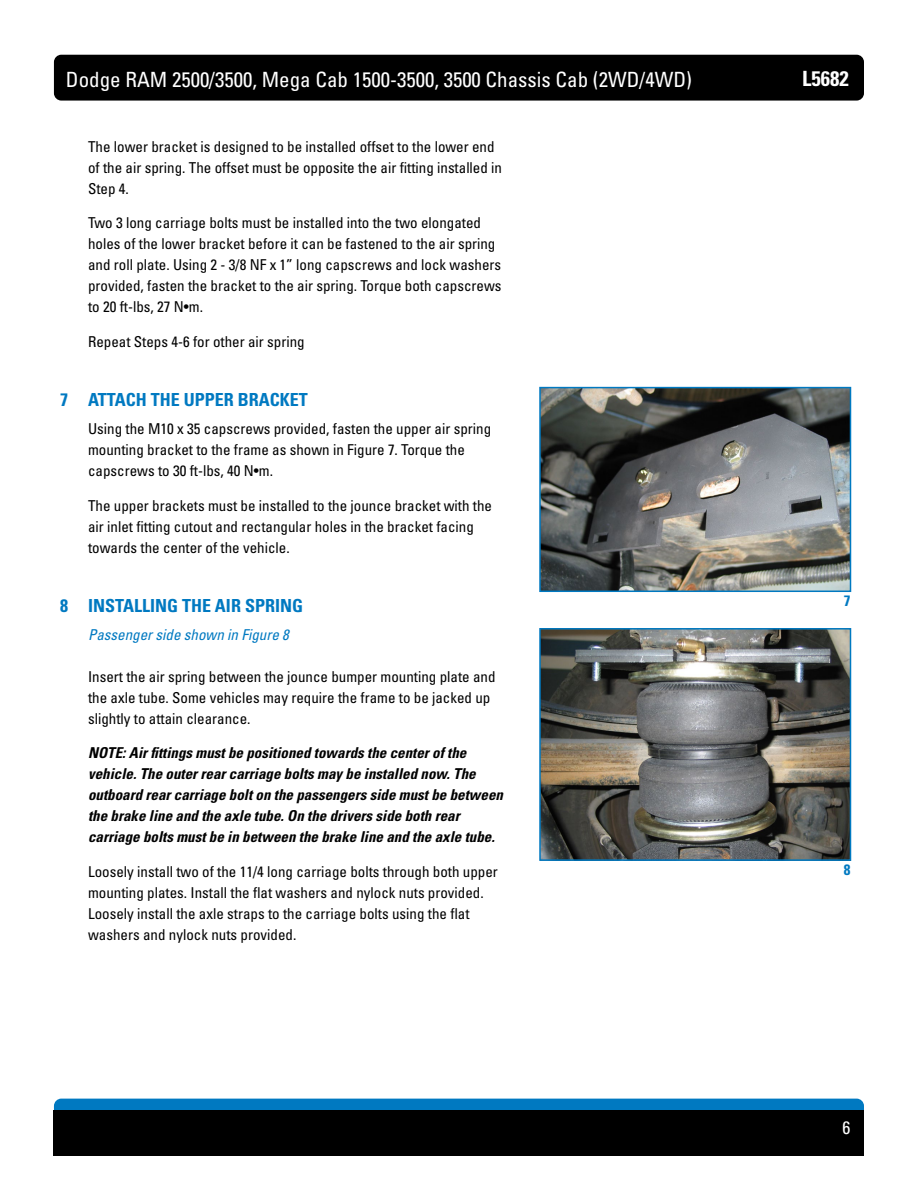
<style>
.page{position:relative;width:918px;height:1188px;background:#fff}
.page>*{position:absolute;margin:0;border:0;box-sizing:border-box;transform-origin:0 0}
.t1{font:condensed 21px "Univers LT Std";color:#fff}
.t2{font:700 condensed 21px "Univers LT Std";color:#fff}
.t3{font:700 condensed 18px "Univers LT Std";color:#0079c1}
.t4{font:condensed 18px "Univers LT Std";color:#fff}
.t5{font:condensed 15px/21px "Univers LT Std";color:#000}
.t6{font:italic 700 condensed 15px/21px "Univers LT Std";color:#000}
.t7{font:italic condensed 15px "Univers LT Std";color:#0079c1}
.t8{font:700 condensed 15px "Univers LT Std";color:#0079c1}
</style>
<div class="page">
<div style="left:54px;top:55px;width:810px;height:46px;background:#000;border-radius:7px"></div>
<div style="left:54px;top:1099px;width:810px;height:45px;background:#0079c1;border-radius:7px"></div>
<div style="left:54px;top:1110px;width:810px;height:46px;background:#000"></div>
<img style="left:542px;top:631px;width:306px;height:227px">
<div style="left:539px;top:628px;width:312px;height:233px;border:2px solid #0079c1"></div>
<img style="left:542px;top:390px;width:306px;height:199px">
<div style="left:539px;top:387px;width:312px;height:205px;border:2px solid #0079c1"></div>
<h1 class="t1" style="left:66px;top:66px;width:628px">Dodge RAM 2500/3500, Mega Cab 1500-3500, 3500 Chassis Cab (2WD/4WD)</h1>
<h1 class="t2" style="left:802px;top:65px;width:48px">L5682</h1>
<p class="t5" style="left:88px;top:136px;width:416px">The lower bracket is designed to be installed offset to the lower end of the air spring. The offset must be opposite the air fitting installed in<br>Step 4.</p>
<p class="t5" style="left:88px;top:212px;width:415px">Two 3 long carriage bolts must be installed into the two elongated holes of the lower bracket before it can be fastened to the air spring and roll plate. Using 2 - 3/8 NF x 1” long capscrews and lock washers provided, fasten the bracket to the air spring. Torque both capscrews to 20 ft-lbs, 27 N•m.</p>
<p class="t5" style="left:88px;top:331px;width:218px">Repeat Steps 4-6 for other air spring</p>
<p class="t3" style="left:60px;top:389px;width:249px">7 ATTACH THE UPPER BRACKET</p>
<p class="t5" style="left:88px;top:418px;width:405px">Using the M10 x 35 capscrews provided, fasten the upper air spring mounting bracket to the frame as shown in Figure 7. Torque the capscrews to 30 ft-lbs, 40 N•m.</p>
<p class="t5" style="left:88px;top:495px;width:406px">The upper brackets must be installed to the jounce bracket with the air inlet fitting cutout and rectangular holes in the bracket facing towards the center of the vehicle.</p>
<p class="t8" style="left:844px;top:592px;width:8px">7</p>
<p class="t3" style="left:60px;top:595px;width:245px">8 INSTALLING THE AIR SPRING</p>
<p class="t7" style="left:88px;top:625px;width:202px">Passenger side shown in Figure 8</p>
<p class="t5" style="left:88px;top:666px;width:409px">Insert the air spring between the jounce bumper mounting plate and the axle tube. Some vehicles may require the frame to be jacked up slightly to attain clearance.</p>
<p class="t6" style="left:88px;top:743px;width:416px">NOTE: Air fittings must be positioned towards the center of the vehicle. The outer rear carriage bolts may be installed now. The outboard rear carriage bolt on the passengers side must be between the brake line and the axle tube. On the drivers side both rear carriage bolts must be in between the brake line and the axle tube.</p>
<p class="t5" style="left:88px;top:861px;width:411px">Loosely install two of the 11/4 long carriage bolts through both upper mounting plates. Install the flat washers and nylock nuts provided.<br>Loosely install the axle straps to the carriage bolts using the flat washers and nylock nuts provided.</p>
<p class="t8" style="left:844px;top:861px;width:8px">8</p>
<p class="t4" style="left:843px;top:1116px;width:9px">6</p>
</div>
